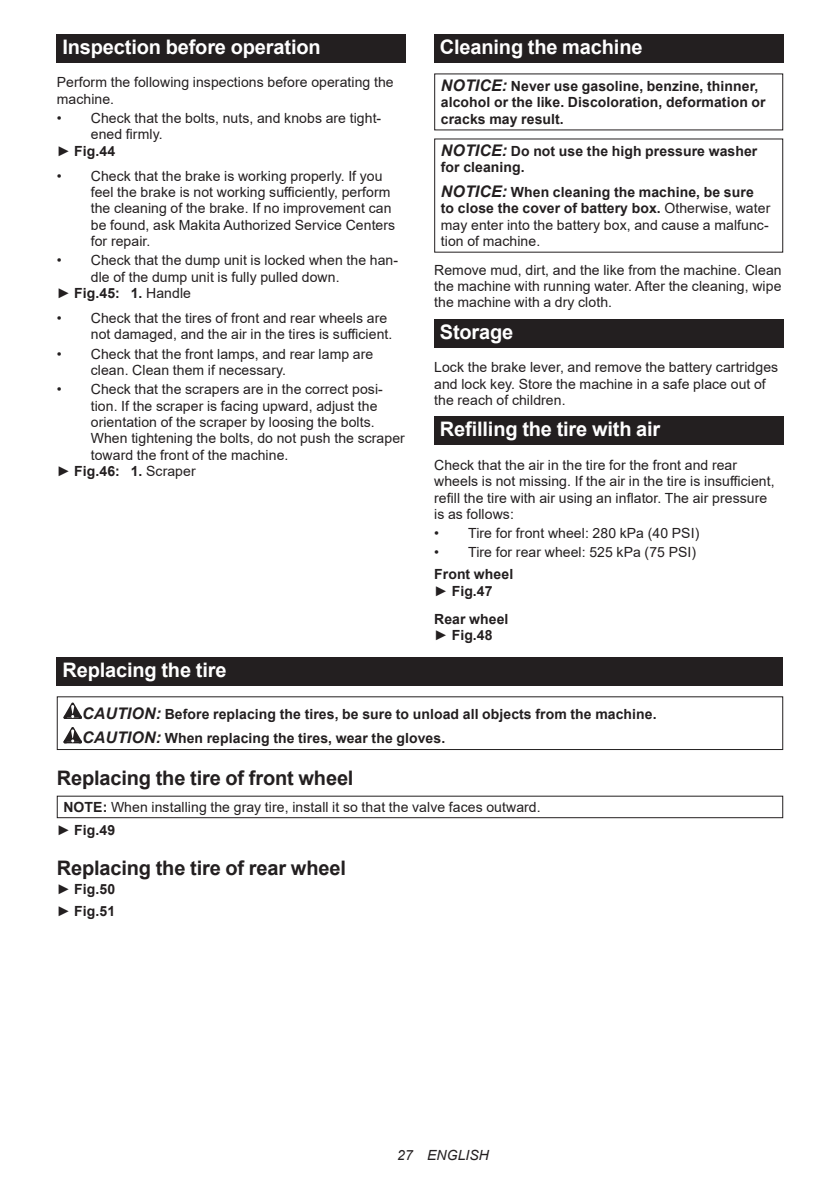
<style>
.page{position:relative;width:840px;height:1191px;background:#fff}
.page>*{position:absolute;margin:0;border:0;box-sizing:border-box;transform-origin:0 0}
.t1{font:700 20px "Arial";letter-spacing:-.01em;color:#fff}
.t2{font:700 20px "Arial";letter-spacing:-.01em;color:#231f20}
.t3{font:14px/16.4px "Arial";letter-spacing:.005em;color:#231f20}
.t4{font:700 14px/16.4px "Arial";letter-spacing:.005em;color:#231f20}
.t5{font:italic 14px "Arial";letter-spacing:.005em;color:#231f20}
.s1{font-weight:400}
.s2{font-style:italic;font-size:16px}
.s3{font-weight:700;font-style:italic;font-size:16px}
.s4{font-weight:700}
</style>
<div class="page">
<div style="left:57px;top:34px;width:348px;height:29px;background:#231f20"></div>
<div style="left:434px;top:34px;width:348px;height:29px;background:#231f20"></div>
<div style="left:434px;top:319px;width:348px;height:28px;background:#231f20"></div>
<div style="left:434px;top:416px;width:348px;height:29px;background:#231f20"></div>
<div style="left:57px;top:657px;width:725px;height:28px;background:#231f20"></div>
<svg style="left:63px;top:702px;width:19px;height:17px"></svg>
<svg style="left:63px;top:727px;width:19px;height:16px"></svg>
<div style="left:57px;top:696px;width:725px;height:54px;border:1px solid #231f20"></div>
<div style="left:57px;top:795px;width:725px;height:23px;border:1px solid #231f20"></div>
<h1 class="t1" style="left:62px;top:33px;width:259px">Inspection before operation</h1>
<p class="t3" style="left:57px;top:74px;width:338px">Perform the following inspections before operating the machine.</p>
<p class="t3" style="left:57px;top:110px;width:326px">• Check that the bolts, nuts, and knobs are tight-</p>
<p class="t3" style="left:91px;top:126px;width:73px">ened firmly.</p>
<p class="t4" style="left:57px;top:143px;width:60px"><span class="s1">►</span> Fig.44</p>
<p class="t3" style="left:91px;top:167px;width:306px;text-indent:-34px">• Check that the brake is working properly. If you feel the brake is not working sufficiently, perform the cleaning of the brake. If no improvement can be found, ask Makita Authorized Service Centers for repair.</p>
<p class="t3" style="left:57px;top:252px;width:342px">• Check that the dump unit is locked when the han-</p>
<p class="t3" style="left:91px;top:269px;width:250px">dle of the dump unit is fully pulled down.</p>
<p class="t4" style="left:57px;top:285px;width:136px"><span class="s1">►</span> Fig.45: 1. <span class="s1">Handle</span></p>
<p class="t3" style="left:91px;top:310px;width:303px;text-indent:-34px">• Check that the tires of front and rear wheels are not damaged, and the air in the tires is sufficient.</p>
<p class="t3" style="left:91px;top:345px;width:284px;text-indent:-34px">• Check that the front lamps, and rear lamp are clean. Clean them if necessary.</p>
<p class="t3" style="left:57px;top:381px;width:327px">• Check that the scrapers are in the correct posi-</p>
<p class="t3" style="left:91px;top:397px;width:288px">tion. If the scraper is facing upward, adjust the</p>
<p class="t3" style="left:91px;top:414px;width:285px">orientation of the scraper by loosing the bolts.</p>
<p class="t3" style="left:91px;top:430px;width:315px">When tightening the bolts, do not push the scraper</p>
<p class="t3" style="left:91px;top:446px;width:199px">toward the front of the machine.</p>
<p class="t4" style="left:57px;top:463px;width:140px"><span class="s1">►</span> Fig.46: 1. <span class="s1">Scraper</span></p>
<h1 class="t1" style="left:439px;top:33px;width:204px">Cleaning the machine</h1>
<p class="t4" style="left:440px;top:78px;width:326px"><span class="s2">NOTICE:</span> Never use gasoline, benzine, thinner, alcohol or the like. Discoloration, deformation or cracks may result.</p>
<p class="t4" style="left:440px;top:143px;width:318px"><span class="s2">NOTICE:</span> Do not use the high pressure washer for cleaning.</p>
<p class="t3" style="left:440px;top:184px;width:331px"><span class="s3">NOTICE:</span> <span class="s4">When cleaning the machine, be sure to close the cover of battery box.</span> Otherwise, water may enter into the battery box, and cause a malfunc&shy;tion of machine.</p>
<p class="t3" style="left:434px;top:261px;width:349px;text-align:justify">Remove mud, dirt, and the like from the machine. Clean the machine with running water. After the cleaning, wipe the machine with a dry cloth.</p>
<h1 class="t1" style="left:439px;top:318px;width:75px">Storage</h1>
<p class="t3" style="left:434px;top:359px;width:345px">Lock the brake lever, and remove the battery cartridges and lock key. Store the machine in a safe place out of the reach of children.</p>
<h1 class="t1" style="left:439px;top:415px;width:222px">Refilling the tire with air</h1>
<p class="t3" style="left:434px;top:456px;width:342px">Check that the air in the tire for the front and rear wheels is not missing. If the air in the tire is insufficient, refill the tire with air using an inflator. The air pressure is as follows:</p>
<p class="t3" style="left:434px;top:525px;width:266px">• Tire for front wheel: 280 kPa (40 PSI)</p>
<p class="t3" style="left:434px;top:544px;width:263px">• Tire for rear wheel: 525 kPa (75 PSI)</p>
<p class="t4" style="left:434px;top:566px;width:80px">Front wheel <span class="s1">►</span> Fig.47</p>
<p class="t4" style="left:434px;top:610px;width:76px">Rear wheel <span class="s1">►</span> Fig.48</p>
<h1 class="t1" style="left:62px;top:656px;width:165px">Replacing the tire</h1>
<p class="t4" style="left:82px;top:702px;width:575px;line-height:24.4px"><span class="s2">CAUTION:</span> Before replacing the tires, be sure to unload all objects from the machine.<br><span class="s2">CAUTION:</span> When replacing the tires, wear the gloves.</p>
<h1 class="t2" style="left:57px;top:763px;width:298px">Replacing the tire of front wheel</h1>
<p class="t3" style="left:57px;top:795px;width:485px;line-height:23px;text-indent:7px"><span class="s4">NOTE:</span> When installing the gray tire, install it so that the valve faces outward. ► <span class="s4">Fig.49</span></p>
<h1 class="t2" style="left:57px;top:854px;width:290px">Replacing the tire of rear wheel</h1>
<p class="t4" style="left:57px;top:878px;width:60px;line-height:22px"><span class="s1">►</span> Fig.50 <span class="s1">►</span> Fig.51</p>
<p class="t5" style="left:397px;top:1146px;width:93px">27 ENGLISH</p>
</div>
